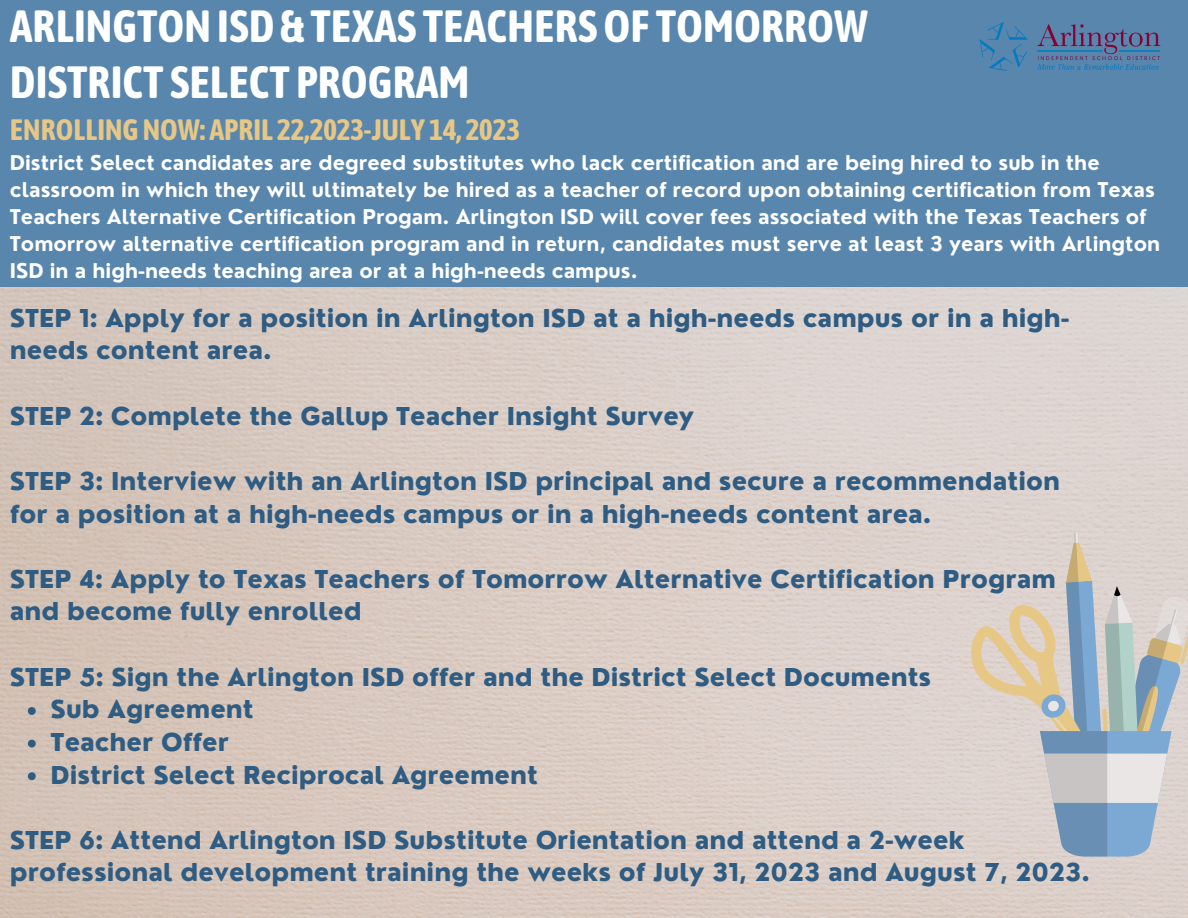
<style>
.page{position:relative;width:1188px;height:918px;background:#fff}
.page>*{position:absolute;margin:0;border:0;box-sizing:border-box;transform-origin:0 0}
.t1{font:700 45px/56.2px "Asap Condensed";color:#fff}
.t2{font:700 29.4px "Asap Condensed";color:#e7c785}
.t3{font:800 24px/32.7px "Nourd";color:#2f5c82}
.t4{font:700 19.8px/27px "Nourd";color:#fff}
</style>
<div class="page">
<div style="left:0;top:0;width:1188px;height:322px;background:#5986ad"></div>
<img style="left:0;top:287px;width:1188px;height:631px">
<img style="left:979px;top:22px;width:182px;height:49px">
<svg style="left:28px;top:707px;width:8px;height:8px"></svg>
<svg style="left:28px;top:740px;width:8px;height:8px"></svg>
<svg style="left:28px;top:772px;width:8px;height:8px"></svg>
<svg style="left:967px;top:532px;width:221px;height:325px;background:#c7c6c5"></svg>
<h1 class="t1" style="left:10px;top:-3px;width:860px">ARLINGTONISD&amp; TEXAS TEACHERSOF TOMORROW<br>DISTRICT SELECT PROGRAM</h1>
<p class="t2" style="left:10px;top:112px;width:511px">ENROLLINGNOW: APRIL 22,2023-JULY 14, 2023</p>
<p class="t4" style="left:10px;top:149px;width:1152px">District Select candidates are degreed substitutes who lack certification and are being hired to sub in the classroom in which they will ultimately be hired as a teacher of record upon obtaining certification from Texas Teachers Alternative Certification Progam. Arlington ISD will cover fees associated with the Texas Teachers of Tomorrow alternative certification program and in return, candidates must serve at least 3 years with Arlington ISD in a high-needs teaching area or at a high-needs campus.</p>
<p class="t3" style="left:10px;top:301px;width:1061px">STEP 1: Apply for a position in Arlington ISD at a high-needs campus or in a high&shy;needs content area.</p>
<p class="t3" style="left:10px;top:399px;width:686px">STEP 2: Complete the Gallup Teacher Insight Survey</p>
<p class="t3" style="left:10px;top:465px;width:1052px">STEP 3: Interview with an Arlington ISD principal and secure a recommendation for a position at a high-needs campus or in a high-needs content area.</p>
<p class="t3" style="left:10px;top:562px;width:1048px">STEP 4: Apply to Texas Teachers of Tomorrow Alternative Certification Program and become fully enrolled</p>
<p class="t3" style="left:10px;top:660px;width:923px">STEP 5: Sign the Arlington ISD offer and the District Select Documents</p>
<p class="t3" style="left:51px;top:693px;width:489px">Sub Agreement<br>Teacher Offer<br>District Select Reciprocal Agreement</p>
<p class="t3" style="left:10px;top:823px;width:1082px">STEP 6: Attend Arlington ISD Substitute Orientation and attend a 2-week professional development training the weeks of July 31, 2023 and August 7, 2023.</p>
</div>
